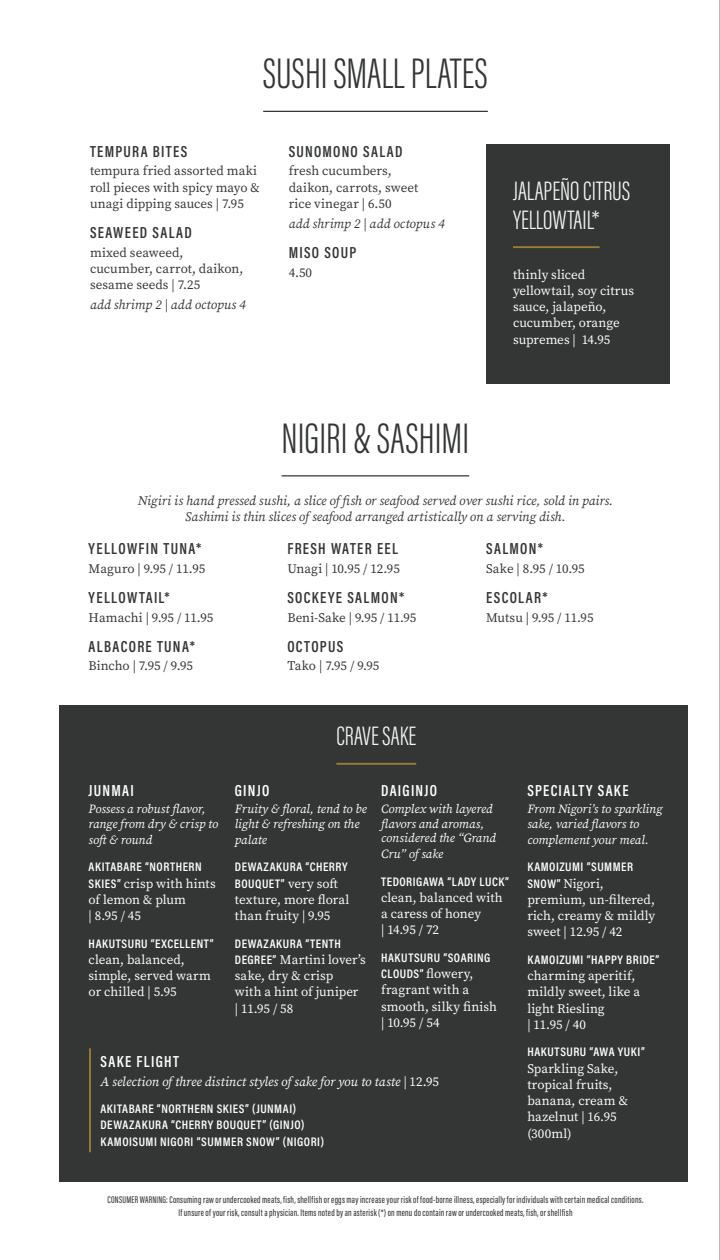
<style>
.page{position:relative;width:720px;height:1260px;background:#fff}
.page>*{position:absolute;margin:0;border:0;box-sizing:border-box;transform-origin:0 0}
.Section_Headers{font:44px "Acumin Variable Concept";letter-spacing:-.295em;color:#343636}
.Call-out_Header{font:27.5px/28.8px "Acumin Variable Concept";letter-spacing:-.3em;color:#f4f5f6}
.Item_Name{font:16.25px "Acumin Variable Concept";letter-spacing:-.12em;color:#343636}
.Item_Name-2{font:16.25px "Acumin Variable Concept";letter-spacing:-.125em;color:#fff}
.Item_Name-3{font:16.25px "Acumin Variable Concept";letter-spacing:-.1em;color:#343636}
.Item_Name-4{font:16.25px "Acumin Variable Concept";letter-spacing:-.175em;color:#343636}
.Item_Name-5{font:16.25px "Acumin Variable Concept";letter-spacing:-.1em;color:#fff}
.Item_Name-6{font:16.25px "Acumin Variable Concept";letter-spacing:-.14em;color:#343636}
.Item_Name-7{font:16.25px "Acumin Variable Concept";letter-spacing:-.16em;color:#343636}
.Item_Description{font:13.12px/16.2px "Source Serif Variable";color:#fff}
.Item_Description-2{font:13.12px/16.2px "Source Serif Variable";color:#343636}
.Item_Description_-_w{font:italic 13.12px "Source Serif Variable";color:#343636}
.Item_Description-3{font:italic 13.12px "Source Serif Variable";color:#fff}
.Item_Description-4{font:italic 13.12px "Source Serif Variable";color:#343636}
.Item_Description-5{font:italic 12.5px/14.4px "Source Serif Variable";letter-spacing:-.005em;color:#fff}
.Item_Description-6{font:12.5px/16.2px "Acumin Variable Concept";letter-spacing:-.125em;color:#fff}
.Item_Description-7{font:12.5px "Acumin Variable Concept";letter-spacing:-.15em;color:#fff}
.Item_Description-8{font:12.5px "Acumin Variable Concept";letter-spacing:-.105em;color:#fff}
.Item_Description-9{font:12.5px "Acumin Variable Concept";letter-spacing:-.155em;color:#fff}
.t1{font:10px/12.5px "Acumin Variable Concept";letter-spacing:-.155em;color:#343636;text-align:center}
.s1{font-family:"Acumin Variable Concept";font-size:12.5px}
.s2{font-family:"Source Serif Variable";font-size:13.12px}
.s3{font-style:normal}
.s4{font-style:normal;font-size:13.75px;color:#343636}
</style>
<div class="page">
<hr style="left:263px;top:111px;width:225px;height:1px;background:#343636">
<div style="left:59px;top:706px;width:629px;height:476px;background:#343636"></div>
<hr style="left:336px;top:763px;width:80px;height:2px;background:#9e7c2d">
<hr style="left:89px;top:1048px;width:2px;height:104px;background:#9e7c2d">
<div style="left:486px;top:144px;width:184px;height:239px;background:#343636"></div>
<hr style="left:513px;top:246px;width:87px;height:2px;background:#9e7c2d">
<hr style="left:282px;top:475px;width:187px;height:1px;background:#343636">
<hr style="left:719px;top:0;width:1px;height:1260px;background:#939598">
<p class="Section_Headers" style="left:263px;top:43px;width:239px">SUSHISMALLPLATES</p>
<p class="Item_Name" style="left:90px;top:140px;width:102px">TEMPURA BITES</p>
<p class="Item_Description-2" style="left:90px;top:163px;width:172px">tempura fried assorted maki roll pieces with spicy mayo &amp; unagi dipping sauces | 7.95</p>
<p class="Item_Name" style="left:90px;top:221px;width:108px">SEAWEED SALAD</p>
<p class="Item_Description-2" style="left:90px;top:244px;width:155px">mixed seaweed, cucumber, carrot, daikon, sesame seeds | 7.25</p>
<p class="Item_Description-4" style="left:90px;top:296px;width:157px">add shrimp 2 | add octopus 4</p>
<p class="Item_Name-4" style="left:289px;top:140px;width:120px">SUNOMONO SALAD</p>
<p class="Item_Description-2" style="left:289px;top:163px;width:131px">fresh cucumbers, daikon, carrots, sweet rice vinegar | 6.50</p>
<p class="Item_Description-4" style="left:289px;top:215px;width:157px">add shrimp 2 | add octopus 4</p>
<p class="Item_Name-6" style="left:289px;top:241px;width:72px">MISO SOUP</p>
<p class="Item_Description-2" style="left:289px;top:264px;width:25px">4.50</p>
<p class="Call-out_Header" style="left:513px;top:175px;width:127px">JALAPEÑOCITRUS<br>YELLOWTAI L*</p>
<p class="Item_Description" style="left:513px;top:266px;width:123px">thinly sliced yellowtail, soy citrus sauce, jalapeño, cucumber, orange supremes | 14.95</p>
<p class="Section_Headers" style="left:282px;top:407px;width:199px">NIGIRI&amp;SASHIMI</p>
<p class="Item_Description_-_w" style="left:138px;top:492px;width:477px">Nigiri is hand pressed sushi, a slice of fish or seafood served over sushi rice, sold in pairs.</p>
<p class="Item_Description_-_w" style="left:185px;top:508px;width:382px">Sashimi is thin slices of seafood arranged artistically on a serving dish.</p>
<p class="Item_Name-3" style="left:89px;top:537px;width:115px">YELLOWFIN TUNA*</p>
<p class="Item_Description-2" style="left:89px;top:560px;width:118px">Maguro | 9.95 / 11.95</p>
<p class="Item_Name" style="left:89px;top:586px;width:83px">YELLOWTAIL*</p>
<p class="Item_Description-2" style="left:89px;top:609px;width:126px">Hamachi | 9.95 / 11.95</p>
<p class="Item_Name" style="left:89px;top:635px;width:109px">ALBACORE TUNA*</p>
<p class="Item_Description-2" style="left:89px;top:658px;width:106px">Bincho | 7.95 / 9.95</p>
<p class="Item_Name" style="left:287px;top:537px;width:115px">FRESH WATER EEL</p>
<p class="Item_Description-2" style="left:287px;top:560px;width:114px">Unagi | 10.95 / 12.95</p>
<p class="Item_Name" style="left:287px;top:586px;width:119px">SOCKEYE SALMON*</p>
<p class="Item_Description-2" style="left:287px;top:609px;width:131px">Beni-Sake | 9.95 / 11.95</p>
<p class="Item_Name-7" style="left:287px;top:635px;width:61px">OCTOPUS</p>
<p class="Item_Description-2" style="left:287px;top:658px;width:94px">Tako | 7.95 / 9.95</p>
<p class="Call-out_Header" style="left:336px;top:720px;width:90px">CRAVESAKE</p>
<p class="Item_Name" style="left:486px;top:537px;width:59px">SALMON*</p>
<p class="Item_Description-2" style="left:486px;top:560px;width:100px">Sake | 8.95 / 10.95</p>
<p class="Item_Name" style="left:486px;top:586px;width:64px">ESCOLAR*</p>
<p class="Item_Description-2" style="left:486px;top:609px;width:109px">Mutsu | 9.95 / 11.95</p>
<p class="Item_Name-2" style="left:89px;top:780px;width:47px">JUNMAI</p>
<p class="Item_Description-5" style="left:89px;top:802px;width:131px">Possess a robust flavor, range from dry &amp; crisp to</p>
<p class="Item_Description-5" style="left:89px;top:832px;width:65px">soft &amp; round</p>
<p class="Item_Description-6" style="left:89px;top:858px;width:117px">AKITABARE “NORTHERN</p>
<p class="Item_Description" style="left:89px;top:875px;width:129px"><span class="s1">SKIES”</span> crisp with hints of lemon &amp; plum<br>| 8.95 / 45</p>
<p class="Item_Description-6" style="left:89px;top:935px;width:126px">HAKUTSURU “EXCELLENT”</p>
<p class="Item_Description" style="left:89px;top:951px;width:124px">clean, balanced, simple, served warm or chilled | 5.95</p>
<p class="Item_Name-2" style="left:235px;top:780px;width:41px">GINJO</p>
<p class="Item_Description-5" style="left:235px;top:802px;width:133px">Fruity &amp; floral, tend to be light &amp; refreshing on the</p>
<p class="Item_Description-5" style="left:235px;top:832px;width:34px">palate</p>
<p class="Item_Description-6" style="left:235px;top:858px;width:116px">DEWAZAKURA “CHERRY<br>BOUQUET” <span class="s2">very soft</span></p>
<p class="Item_Description" style="left:235px;top:891px;width:116px">texture, more floral than fruity | 9.95</p>
<p class="Item_Description-8" style="left:235px;top:935px;width:110px">DEWAZAKURA “TENTH</p>
<p class="Item_Description" style="left:235px;top:951px;width:132px"><span class="s1">DEGREE”</span> Martini lover’s sake, dry &amp; crisp<br>with a hint of juniper<br>| 11.95 / 58</p>
<p class="Item_Name-2" style="left:381px;top:780px;width:62px">DAIGINJO</p>
<p class="Item_Description-5" style="left:381px;top:802px;width:116px">Complex with layered flavors and aromas, considered the “Grand</p>
<p class="Item_Description-5" style="left:381px;top:847px;width:64px">Cru” of sake</p>
<p class="Item_Description-7" style="left:381px;top:873px;width:129px">TEDORIGAWA “LADY LUCK”</p>
<p class="Item_Description" style="left:381px;top:889px;width:123px">clean, balanced with a caress of honey<br>| 14.95 / 72</p>
<p class="Item_Description-6" style="left:381px;top:949px;width:113px">HAKUTSURU “SOARING</p>
<p class="Item_Description" style="left:381px;top:966px;width:117px"><span class="s1">CLOUDS”</span> flowery, fragrant with a smooth, silky finish | 10.95 / 54</p>
<p class="Item_Name-5" style="left:101px;top:1050px;width:83px">SAKE FLIGHT</p>
<p class="Item_Description-3" style="left:101px;top:1073px;width:350px">A selection of three distinct styles of sake for you to taste | <span class="s3">12.95</span> <span class="s4">5</span></p>
<p class="Item_Description-6" style="left:101px;top:1100px;width:225px">AKITABARE “NORTHERN SKIES” (JUNMAI)<br>DEWAZAKURA “CHERRY BOUQUET” (GINJO)<br>KAMOISUMI NIGORI “SUMMER SNOW” (NIGORI)</p>
<p class="Item_Name-2" style="left:527px;top:780px;width:106px">SPECIALTY SAKE</p>
<p class="Item_Description-5" style="left:527px;top:802px;width:137px">From Nigori’s to sparkling sake, varied flavors to</p>
<p class="Item_Description-5" style="left:527px;top:832px;width:123px">complement your meal.</p>
<p class="Item_Description-9" style="left:527px;top:858px;width:109px">KAMOIZUMI “SUMMER</p>
<p class="Item_Description" style="left:527px;top:875px;width:129px"><span class="s1">SNOW”</span> Nigori, premium, un-filtered, rich, creamy &amp; mildly sweet | 12.95 / 42</p>
<p class="Item_Description-6" style="left:527px;top:951px;width:133px">KAMOIZUMI “HAPPY BRIDE”</p>
<p class="Item_Description" style="left:527px;top:968px;width:114px">charming aperitif, mildly sweet, like a light Riesling<br>| 11.95 / 40</p>
<p class="Item_Description-6" style="left:527px;top:1043px;width:119px">HAKUTSURU “AWA YUKI”</p>
<p class="Item_Description" style="left:527px;top:1060px;width:102px">Sparkling Sake, tropical fruits, banana, cream &amp; hazelnut | 16.95 (300ml)</p>
<p class="t1" style="left:108px;top:1193px;width:538px">CONSUMERWARNING: Consumingraw or undercookedmeats, fish, shellfish or eggs may increase your risk of food-borne illness, especially for individuals with certain medical conditions.<br>If unsure of your risk, consult a physician. Items notedby an asterisk (*) on menu docontain raw or undercookedmeats, fish, or shellfish</p>
</div>
